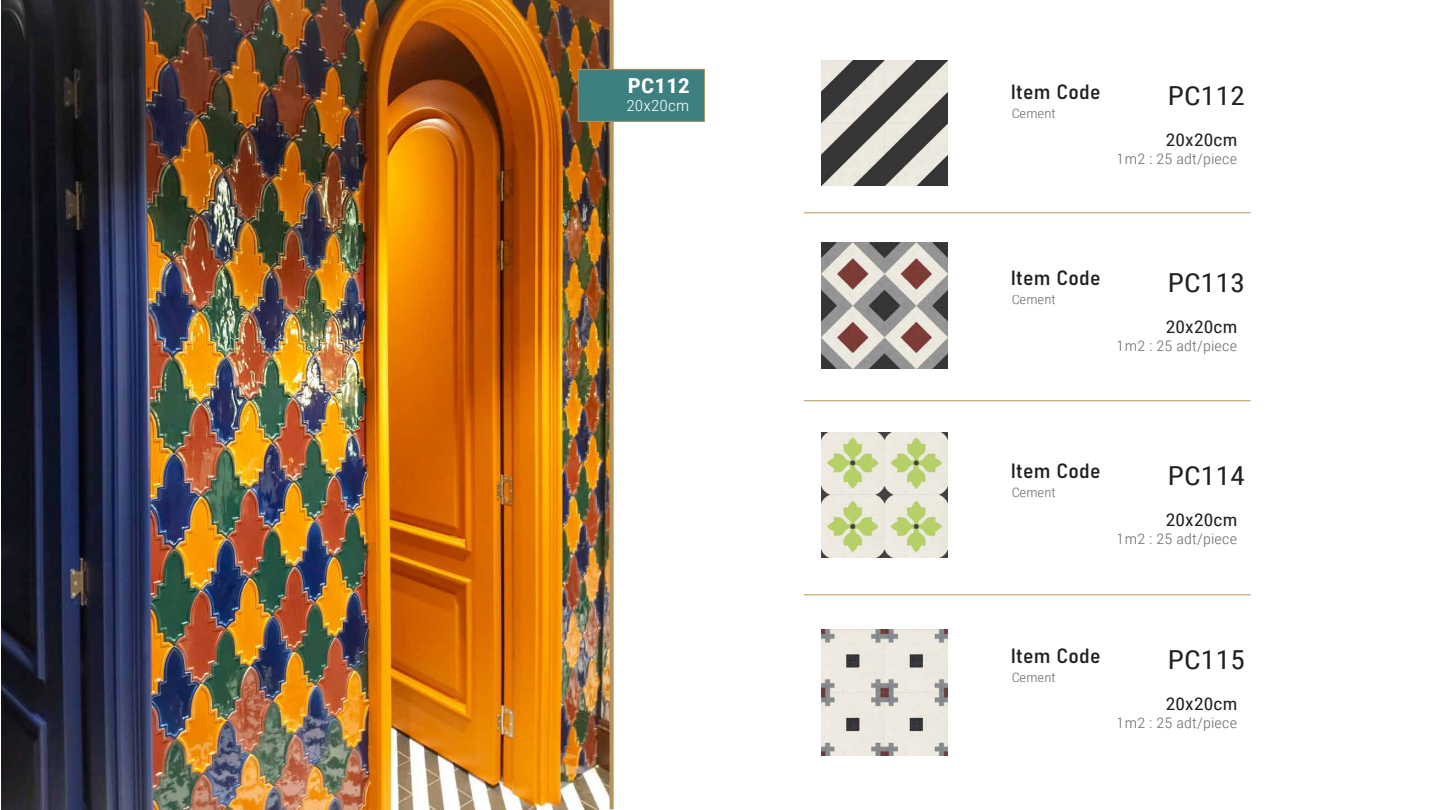
<style>
.page{position:relative;width:1440px;height:810px;background:#fff}
.page>*{position:absolute;margin:0;border:0;box-sizing:border-box;transform-origin:0 0}
.t1{font:26.17px "Roboto Condensed";letter-spacing:.01em;color:#231f20;scale:1.11 1}
.t2{font:700 20.62px "Roboto Condensed";letter-spacing:.01em;color:#fff;scale:1.11 1}
.t3{font:20.4px "Bahnschrift";letter-spacing:.01em;color:#231f20;scale:1.11 1}
.t4{font:17.48px "Roboto Condensed";letter-spacing:.01em;color:#231f20;scale:1.11 1}
.t5{font:300 15.52px "Roboto Condensed";letter-spacing:.01em;color:#fff;scale:1.11 1}
.t6{font:300 14.55px "Roboto Condensed";letter-spacing:.01em;color:#231f20;scale:1.11 1}
.t7{font:300 13.12px "Roboto Condensed";letter-spacing:.01em;color:#231f20;scale:1.11 1}
</style>
<div class="page">
<hr style="left:804px;top:212px;width:447px;height:1px;background:#b6945d">
<hr style="left:804px;top:400px;width:447px;height:1px;background:#b6945d">
<hr style="left:804px;top:594px;width:447px;height:1px;background:#b6945d">
<img style="left:821px;top:242px;width:126px;height:126px">
<img style="left:821px;top:432px;width:126px;height:125px">
<img style="left:821px;top:629px;width:126px;height:126px">
<img style="left:1px;top:0;width:611px;height:810px">
<svg style="left:610px;top:0;width:4px;height:809px;fill:#b6945d"></svg>
<svg style="left:578px;top:69px;width:127px;height:53px"></svg>
<img style="left:821px;top:60px;width:126px;height:126px">
<h2 class="t2" style="left:628px;top:71px;width:57px">PC112</h2>
<p class="t5" style="left:626px;top:95px;width:58px">20x20cm</p>
<h3 class="t3" style="left:1011px;top:76px;width:82px">Item Code</h3>
<p class="t7" style="left:1011px;top:104px;width:42px">Cement</p>
<h1 class="t1" style="left:1168px;top:78px;width:71px">PC112</h1>
<p class="t4" style="left:1166px;top:128px;width:66px">20x20cm</p>
<p class="t6" style="left:1117px;top:149px;width:110px">1m2 : 25 adt/piece</p>
<h3 class="t3" style="left:1011px;top:263px;width:82px">Item Code</h3>
<p class="t7" style="left:1011px;top:291px;width:42px">Cement</p>
<h1 class="t1" style="left:1168px;top:265px;width:71px">PC113</h1>
<p class="t4" style="left:1166px;top:315px;width:66px">20x20cm</p>
<p class="t6" style="left:1117px;top:336px;width:110px">1m2 : 25 adt/piece</p>
<h3 class="t3" style="left:1011px;top:456px;width:82px">Item Code</h3>
<p class="t7" style="left:1011px;top:483px;width:42px">Cement</p>
<h1 class="t1" style="left:1168px;top:457px;width:71px">PC114</h1>
<p class="t4" style="left:1166px;top:508px;width:66px">20x20cm</p>
<p class="t6" style="left:1117px;top:529px;width:110px">1m2 : 25 adt/piece</p>
<h3 class="t3" style="left:1011px;top:640px;width:82px">Item Code</h3>
<p class="t7" style="left:1011px;top:668px;width:42px">Cement</p>
<h1 class="t1" style="left:1168px;top:642px;width:71px">PC115</h1>
<p class="t4" style="left:1166px;top:692px;width:66px">20x20cm</p>
<p class="t6" style="left:1117px;top:713px;width:110px">1m2 : 25 adt/piece</p>
</div>
